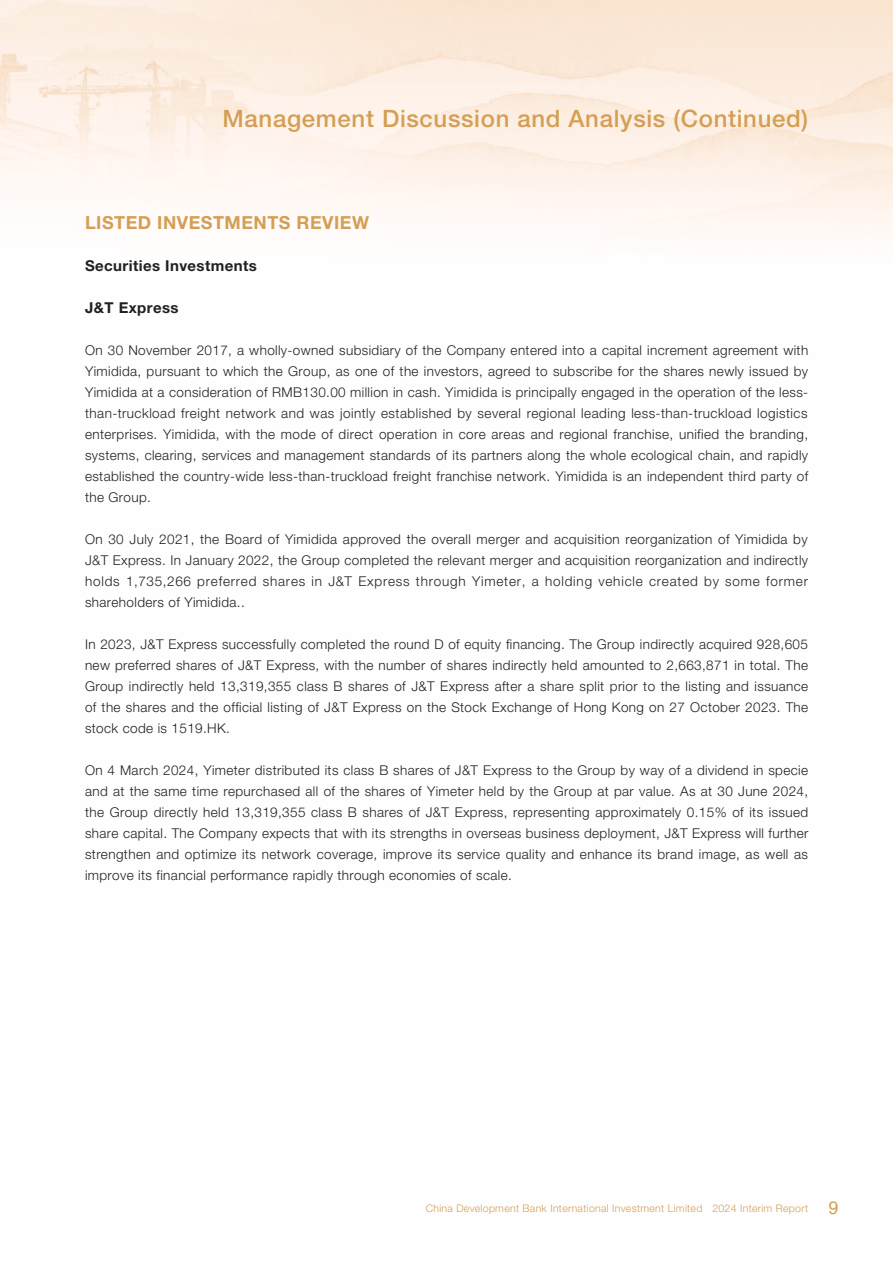
<style>
.page{position:relative;width:893px;height:1263px;background:#fff}
.page>*{position:absolute;margin:0;border:0;box-sizing:border-box;transform-origin:0 0}
.t1{font:500 24px "Helvetica Neue LT Std";letter-spacing:.03em;color:#d49f54}
.t2{font:700 18px "Helvetica Neue LT Std";letter-spacing:.03em;color:#d49f54}
.t3{font:700 15px "Helvetica Neue LT Std";letter-spacing:.03em;color:#231f20}
.t4{font:300 13.5px/21px "Helvetica Neue LT Std";letter-spacing:.03em;color:#231f20;text-align:justify}
.t5{font:300 10.5px "Helvetica Neue LT Std";letter-spacing:.03em;color:#d49f54}
.s1{font-family:"Helvetica LT Std";font-weight:400;font-size:18px}
</style>
<div class="page">
<h1 class="t1" style="left:223px;top:104px;width:587px">Management Discussion and Analysis (Continued)</h1>
<h2 class="t2" style="left:85px;top:211px;width:286px">LISTED INVESTMENTS REVIEW</h2>
<p class="t3" style="left:85px;top:256px;width:173px">Securities Investments</p>
<p class="t3" style="left:85px;top:298px;width:95px">J&amp;T Express</p>
<p class="t4" style="left:85px;top:339px;width:725px">On 30 November 2017, a wholly-owned subsidiary of the Company entered into a capital increment agreement with Yimidida, pursuant to which the Group, as one of the investors, agreed to subscribe for the shares newly issued by Yimidida at a consideration of RMB130.00 million in cash. Yimidida is principally engaged in the operation of the less&shy;than-truckload freight network and was jointly established by several regional leading less-than-truckload logistics enterprises. Yimidida, with the mode of direct operation in core areas and regional franchise, unified the branding, systems, clearing, services and management standards of its partners along the whole ecological chain, and rapidly established the country-wide less-than-truckload freight franchise network. Yimidida is an independent third party of the Group.</p>
<p class="t4" style="left:85px;top:528px;width:725px">On 30 July 2021, the Board of Yimidida approved the overall merger and acquisition reorganization of Yimidida by J&amp;T Express. In January 2022, the Group completed the relevant merger and acquisition reorganization and indirectly holds 1,735,266 preferred shares in J&amp;T Express through Yimeter, a holding vehicle created by some former shareholders of Yimidida..</p>
<p class="t4" style="left:85px;top:633px;width:725px">In 2023, J&amp;T Express successfully completed the round D of equity financing. The Group indirectly acquired 928,605 new preferred shares of J&amp;T Express, with the number of shares indirectly held amounted to 2,663,871 in total. The Group indirectly held 13,319,355 class B shares of J&amp;T Express after a share split prior to the listing and issuance of the shares and the official listing of J&amp;T Express on the Stock Exchange of Hong Kong on 27 October 2023. The stock code is 1519.HK.</p>
<p class="t4" style="left:85px;top:759px;width:725px">On 4 March 2024, Yimeter distributed its class B shares of J&amp;T Express to the Group by way of a dividend in specie and at the same time repurchased all of the shares of Yimeter held by the Group at par value. As at 30 June 2024, the Group directly held 13,319,355 class B shares of J&amp;T Express, representing approximately 0.15% of its issued share capital. The Company expects that with its strengths in overseas business deployment, J&amp;T Express will further strengthen and optimize its network coverage, improve its service quality and enhance its brand image, as well as improve its financial performance rapidly through economies of scale.</p>
<p class="t5" style="left:426px;top:1202px;width:414px">China Development Bank International Investment Limited 2024 Interim Report <span class="s1">9</span></p>
</div>
